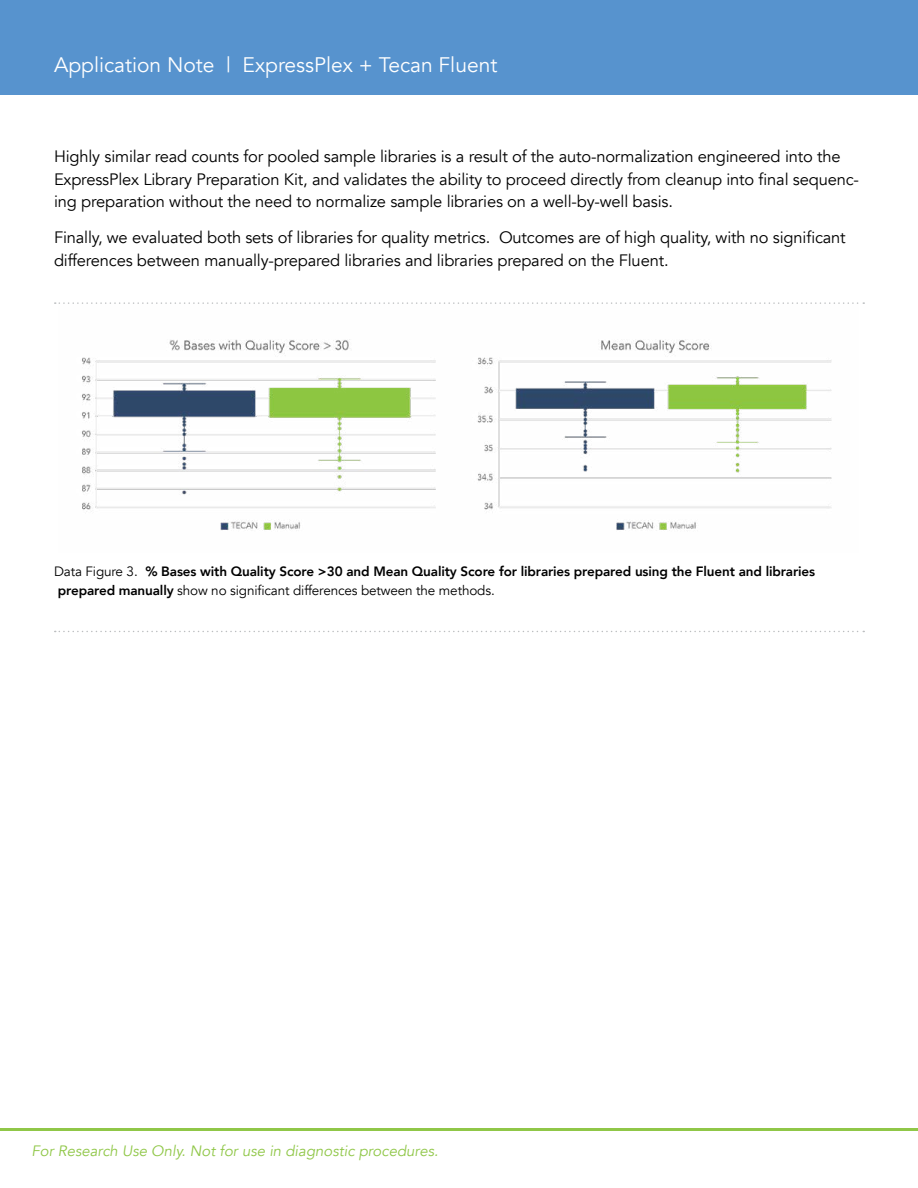
<style>
.page{position:relative;width:918px;height:1188px;background:#fff}
.page>*{position:absolute;margin:0;border:0;box-sizing:border-box;transform-origin:0 0}
.t1{font:21px "Avenir";color:#fff}
.t2{font:16.5px/22.5px "Avenir";letter-spacing:-.01em;color:#000}
.t3{font:italic 15px "Avenir";color:#90c748}
.t4{font:800 13.5px/19.5px "Avenir";letter-spacing:-.01em;color:#000}
.s1{font-weight:400}
</style>
<div class="page">
<div style="left:0;top:0;width:918px;height:94px;background:#5793ce"></div>
<hr style="left:0;top:1128px;width:918px;height:3px;background:#90c748">
<img style="left:82px;top:339px;width:750px;height:191px">
<svg style="left:55px;top:631px;width:809px;height:1px"></svg>
<svg style="left:55px;top:302px;width:809px;height:2px"></svg>
<p class="t1" style="left:54px;top:52px;width:445px">Application Note | ExpressPlex + Tecan Fluent</p>
<p class="t2" style="left:54px;top:146px;width:807px">Highly similar read counts for pooled sample libraries is a result of the auto-normalization engineered into the<br>ExpressPlex Library Preparation Kit, and validates the ability to proceed directly from cleanup into final sequenc&shy;ing preparation without the need to normalize sample libraries on a well-by-well basis.</p>
<p class="t2" style="left:54px;top:227px;width:793px">Finally, we evaluated both sets of libraries for quality metrics. Outcomes are of high quality, with no significant differences between manually-prepared libraries and libraries prepared on the Fluent.</p>
<p class="t4" style="left:54px;top:561px;width:763px"><span class="s1">Data Figure 3.</span> % Bases with Quality Score &gt;30 and Mean Quality Score for libraries prepared using the Fluent and libraries prepared manually <span class="s1">show no significant differences between the methods.</span></p>
<p class="t3" style="left:32px;top:1142px;width:408px">For Research Use Only. Not for use in diagnostic procedures.</p>
</div>
